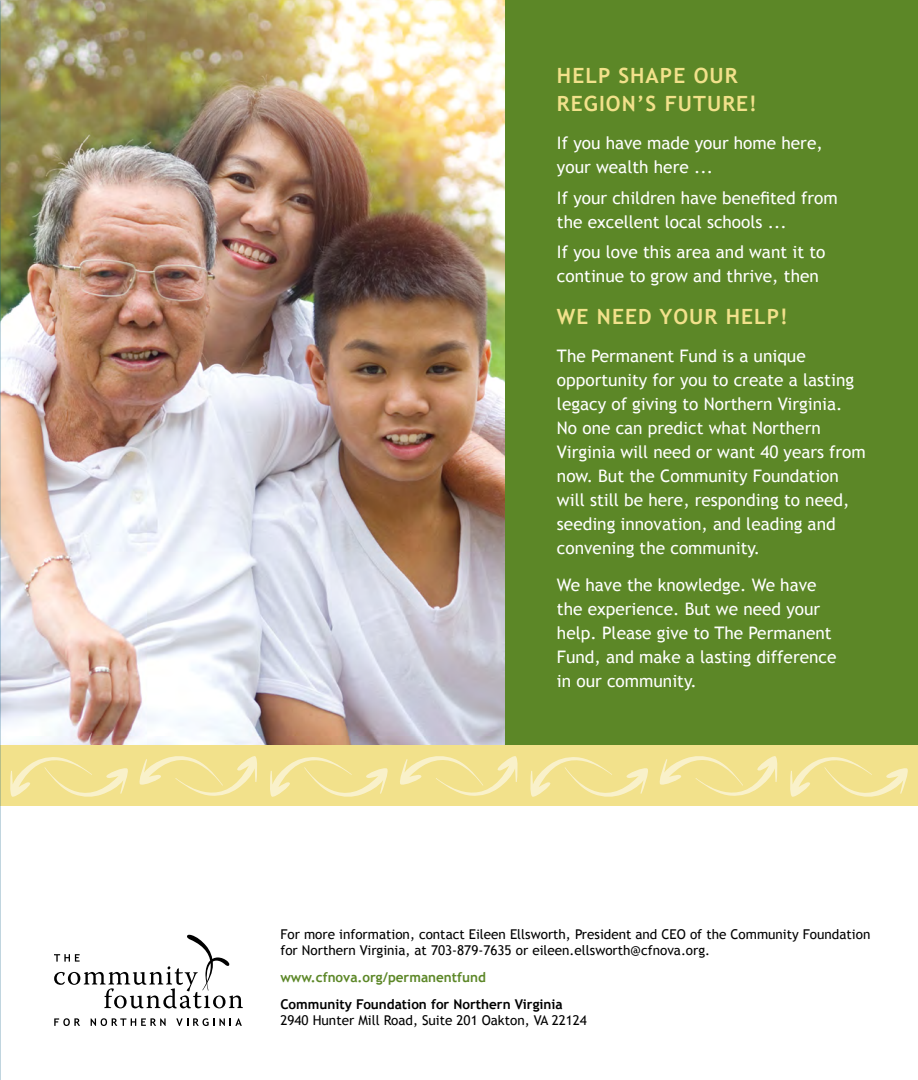
<style>
.page{position:relative;width:918px;height:1080px;background:#fff}
.page>*{position:absolute;margin:0;border:0;box-sizing:border-box;transform-origin:0 0}
.t1{font:700 21px/28.5px "Trebuchet MS";letter-spacing:.05em;color:#f2e18b}
.t2{font:17.25px/24px "Trebuchet MS";color:#fff}
.t3{font:13.5px/16.5px "Trebuchet MS";color:#000}
.t4{font:700 13.5px "Trebuchet MS";color:#000}
.t5{font:700 13.5px "Trebuchet MS";color:#5c8727}
</style>
<div class="page">
<img style="left:0;top:0;width:505px;height:750px">
<div style="left:505px;top:0;width:413px;height:756px;background:#5c8727"></div>
<div style="left:1px;top:746px;width:917px;height:60px;background:#f2e18b"></div>
<svg style="left:139px;top:756px;width:118px;height:40px"></svg>
<svg style="left:270px;top:757px;width:118px;height:40px"></svg>
<svg style="left:10px;top:757px;width:118px;height:40px"></svg>
<svg style="left:659px;top:756px;width:119px;height:40px"></svg>
<svg style="left:790px;top:757px;width:118px;height:40px"></svg>
<svg style="left:400px;top:756px;width:118px;height:40px"></svg>
<svg style="left:530px;top:757px;width:118px;height:40px"></svg>
<svg style="left:54px;top:1018px;width:26px;height:8px"></svg>
<svg style="left:91px;top:1018px;width:75px;height:8px"></svg>
<svg style="left:176px;top:1018px;width:66px;height:8px"></svg>
<svg style="left:54px;top:934px;width:189px;height:74px"></svg>
<p class="t1" style="left:557px;top:61px;width:202px">HELP SHAPE OUR<br>REGION’S FUTURE!</p>
<p class="t2" style="left:557px;top:131px;width:267px">If you have made your home here, your wealth here ...</p>
<p class="t2" style="left:557px;top:186px;width:282px">If your children have benefited from the excellent local schools ...</p>
<p class="t2" style="left:557px;top:241px;width:270px">If you love this area and want it to continue to grow and thrive, then</p>
<p class="t1" style="left:557px;top:303px;width:233px">WE NEED YOUR HELP!</p>
<p class="t2" style="left:557px;top:344px;width:310px">The Permanent Fund is a unique opportunity for you to create a lasting legacy of giving to Northern Virginia.<br>No one can predict what Northern Virginia will need or want 40 years from now. But the Community Foundation will still be here, responding to need, seeding innovation, and leading and convening the community.</p>
<p class="t2" style="left:557px;top:574px;width:281px">We have the knowledge. We have the experience. But we need your help. Please give to The Permanent<br>Fund, and make a lasting difference in our community.</p>
<p class="t3" style="left:280px;top:926px;width:591px">For more information, contact Eileen Ellsworth, President and CEO of the Community Foundation for Northern Virginia, at 703-879-7635 or eileen.ellsworth@cfnova.org.</p>
<p class="t5" style="left:280px;top:969px;width:207px">www.cfnova.org/permanentfund</p>
<p class="t4" style="left:280px;top:996px;width:284px">Community Foundation for Northern Virginia</p>
<p class="t3" style="left:280px;top:1013px;width:308px">2940 Hunter Mill Road, Suite 201 Oakton, VA 22124</p>
</div>
